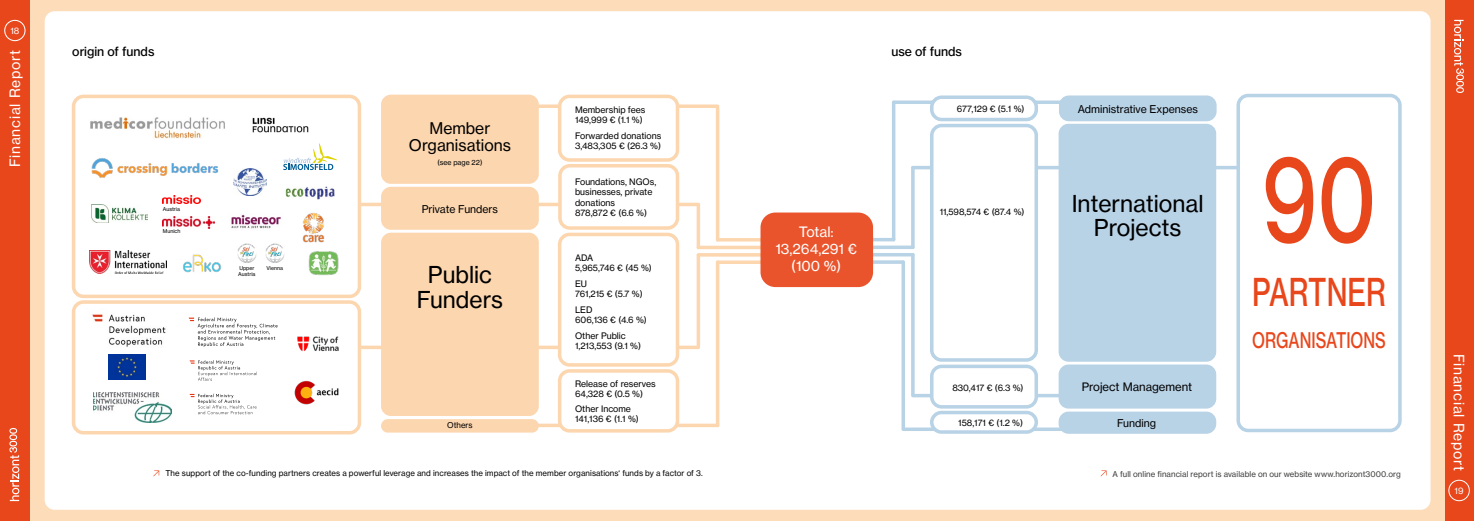
<style>
.page{position:relative;width:1474px;height:521px;background:#fff}
.page>*{position:absolute;margin:0;border:0;box-sizing:border-box;transform-origin:0 0}
.t1{font:117.25px "Neue Haas Grotesk Text Pro";color:#e8461b;scale:.75 1}
.t2{font:37.54px "Neue Haas Grotesk Text Pro";color:#e8461b;scale:.75 1}
.t3{font:22.75px/24.5px "Neue Haas Grotesk Text Pro";color:#000;text-align:center}
.t4{font:21.09px "Neue Haas Grotesk Text Pro";color:#e8461b;scale:.75 1}
.t5{font:15.75px/17px "Neue Haas Grotesk Text Pro";color:#000;text-align:center}
.t6{font:14px "Neue Haas Grotesk Text Pro";letter-spacing:.055em;color:#fff}
.t7{font:14px/16.8px "Neue Haas Grotesk Text Pro";color:#fff;text-align:center}
.t8{font:12.25px "Neue Haas Grotesk Text Pro";color:#000}
.t9{font:11.38px "Neue Haas Grotesk Text Pro";color:#000}
.t10{font:10.5px "Neue Haas Grotesk Text Pro";color:#000}
.t11{font:8.75px/10.5px "Neue Haas Grotesk Text Pro";color:#000}
.t12{font:8.75px "Neue Haas Grotesk Text Pro";color:#fff}
.t13{font:7.88px "Neue Haas Grotesk Text Pro";letter-spacing:.01em;color:#000}
.t14{font:7.88px "Neue Haas Grotesk Text Pro";letter-spacing:.01em;color:#3c3c3b}
.t15{font:7px "Neue Haas Grotesk Text Pro";color:#000}
.t16{font:5.25px "Neue Haas Grotesk Text Pro";color:#000}
</style>
<div class="page">
<div style="left:0;top:0;width:30px;height:521px;background:#e8461b"></div>
<div style="left:1444px;top:0;width:29px;height:521px;background:#e8461b"></div>
<svg style="left:9px;top:428px;width:10px;height:73px"></svg>
<svg style="left:1454px;top:20px;width:9px;height:73px"></svg>
<div style="left:4px;top:20px;width:22px;height:21px;border:1px solid #fff;border-radius:50%"></div>
<div style="left:1448px;top:480px;width:21px;height:21px;border:1px solid #fff;border-radius:50%"></div>
<div style="left:30px;top:0;width:1414px;height:521px;background:#fddcb9"></div>
<div style="left:45px;top:11px;width:1385px;height:499px;background:#fff;border-radius:10px"></div>
<hr style="left:360px;top:203px;width:338px;height:3px;background:#fcd6af">
<svg style="left:539px;top:104px;width:178px;height:4px"></svg>
<hr style="left:360px;top:346px;width:338px;height:3px;background:#fcd6af">
<hr style="left:527px;top:424px;width:190px;height:3px;background:#fcd6af">
<hr style="left:912px;top:166px;width:341px;height:3px;background:#b8d2e6">
<svg style="left:903px;top:427px;width:157px;height:4px"></svg>
<div style="left:931px;top:126px;width:105px;height:234px;background:#fff;border-radius:10px"></div>
<div style="left:930px;top:124px;width:108px;height:238px;border:4px solid #b8d2e6;border-radius:10px"></div>
<svg style="left:893px;top:100px;width:166px;height:4px"></svg>
<div style="left:931px;top:97px;width:105px;height:23px;background:#fff;border-radius:10px"></div>
<div style="left:930px;top:95px;width:108px;height:26px;border:4px solid #b8d2e6;border-radius:10px"></div>
<div style="left:931px;top:412px;width:105px;height:20px;background:#fff;border-radius:10px"></div>
<div style="left:930px;top:411px;width:108px;height:23px;border:4px solid #b8d2e6;border-radius:10px"></div>
<hr style="left:848px;top:253px;width:64px;height:3px;background:#b8d2e6">
<svg style="left:873px;top:260px;width:30px;height:4px"></svg>
<hr style="left:843px;top:246px;width:69px;height:3px;background:#b8d2e6">
<hr style="left:830px;top:238px;width:63px;height:3px;background:#b8d2e6">
<svg style="left:891px;top:102px;width:4px;height:138px"></svg>
<hr style="left:911px;top:168px;width:3px;height:79px;background:#b8d2e6">
<hr style="left:911px;top:255px;width:3px;height:140px;background:#b8d2e6">
<div style="left:1238px;top:96px;width:161px;height:334px;background:#fff;border-radius:10px"></div>
<div style="left:1236px;top:94px;width:165px;height:338px;border:4px solid #b8d2e6;border-radius:10px"></div>
<svg style="left:698px;top:253px;width:62px;height:4px"></svg>
<svg style="left:717px;top:260px;width:43px;height:4px"></svg>
<hr style="left:698px;top:246px;width:70px;height:3px;background:#fcd6af">
<hr style="left:717px;top:238px;width:64px;height:3px;background:#fcd6af">
<div style="left:559px;top:96px;width:118px;height:64px;background:#fff;border-radius:10px"></div>
<div style="left:558px;top:95px;width:121px;height:67px;border:4px solid #fcd6af;border-radius:10px"></div>
<div style="left:560px;top:166px;width:117px;height:62px;background:#fff;border-radius:10px"></div>
<div style="left:558px;top:164px;width:121px;height:66px;border:4px solid #fcd6af;border-radius:10px"></div>
<div style="left:559px;top:234px;width:118px;height:131px;background:#fff;border-radius:10px"></div>
<div style="left:558px;top:233px;width:121px;height:134px;border:4px solid #fcd6af;border-radius:10px"></div>
<div style="left:72px;top:95px;width:289px;height:203px;border:4px solid #fcd6af;border-radius:10px"></div>
<div style="left:72px;top:300px;width:289px;height:134px;border:4px solid #fcd6af;border-radius:10px"></div>
<div style="left:559px;top:371px;width:118px;height:60px;background:#fff;border-radius:10px"></div>
<div style="left:558px;top:369px;width:121px;height:63px;border:4px solid #fcd6af;border-radius:10px"></div>
<div style="left:381px;top:419px;width:158px;height:13px;background:#fcd6af;border-radius:7px"></div>
<div style="left:1058px;top:124px;width:158px;height:238px;background:#b8d2e6;border-radius:10px"></div>
<div style="left:1058px;top:95px;width:158px;height:26px;background:#b8d2e6;border-radius:10px"></div>
<div style="left:381px;top:187px;width:158px;height:43px;background:#fcd6af;border-radius:10px"></div>
<div style="left:381px;top:233px;width:158px;height:183px;background:#fcd6af;border-radius:10px"></div>
<div style="left:381px;top:95px;width:158px;height:89px;background:#fcd6af;border-radius:10px"></div>
<div style="left:1058px;top:412px;width:158px;height:22px;background:#b8d2e6;border-radius:10px"></div>
<img style="left:93px;top:393px;width:78px;height:30px">
<img style="left:109px;top:355px;width:37px;height:24px">
<img style="left:286px;top:187px;width:48px;height:12px">
<img style="left:90px;top:117px;width:135px;height:22px">
<img style="left:252px;top:117px;width:57px;height:16px">
<img style="left:91px;top:158px;width:128px;height:20px">
<div style="left:760px;top:212px;width:113px;height:75px;background:#ea542c;border-radius:15px"></div>
<hr style="left:716px;top:108px;width:3px;height:132px;background:#fcd6af">
<hr style="left:716px;top:262px;width:3px;height:163px;background:#fcd6af">
<svg style="left:696px;top:205px;width:4px;height:42px"></svg>
<svg style="left:696px;top:255px;width:4px;height:91px"></svg>
<img style="left:92px;top:314px;width:74px;height:33px">
<svg style="left:189px;top:360px;width:68px;height:21px"></svg>
<img style="left:183px;top:254px;width:38px;height:19px">
<img style="left:297px;top:336px;width:42px;height:16px">
<img style="left:231px;top:214px;width:50px;height:15px">
<img style="left:90px;top:250px;width:76px;height:23px">
<img style="left:302px;top:213px;width:22px;height:30px">
<img style="left:308px;top:251px;width:31px;height:25px">
<img style="left:265px;top:243px;width:20px;height:20px">
<img style="left:237px;top:243px;width:20px;height:20px">
<svg style="left:901px;top:262px;width:4px;height:167px"></svg>
<hr style="left:912px;top:394px;width:167px;height:3px;background:#b8d2e6">
<div style="left:931px;top:366px;width:105px;height:41px;background:#fff;border-radius:10px"></div>
<div style="left:930px;top:365px;width:108px;height:44px;border:4px solid #b8d2e6;border-radius:10px"></div>
<div style="left:1058px;top:364px;width:158px;height:45px;background:#b8d2e6;border-radius:10px"></div>
<svg style="left:153px;top:470px;width:6px;height:6px"></svg>
<svg style="left:189px;top:317px;width:88px;height:30px"></svg>
<img style="left:91px;top:204px;width:57px;height:18px">
<img style="left:234px;top:168px;width:33px;height:27px">
<svg style="left:283px;top:143px;width:54px;height:27px"></svg>
<img style="left:294px;top:380px;width:45px;height:25px">
<svg style="left:189px;top:394px;width:67px;height:20px"></svg>
<img style="left:163px;top:217px;width:51px;height:11px">
<img style="left:163px;top:195px;width:37px;height:9px">
<svg style="left:1100px;top:470px;width:6px;height:6px"></svg>
<p class="t12" style="left:10px;top:25px;width:10px">18</p>
<h3 class="t6" style="left:7px;top:167px;width:119px;rotate:-90deg">Financial Report</h3>
<h3 class="t8" style="left:72px;top:44px;width:84px">origin of funds</h3>
<h3 class="t8" style="left:891px;top:44px;width:72px">use of funds</h3>
<p class="t16" style="left:163px;top:206px;width:19px">Austria</p>
<p class="t16" style="left:163px;top:228px;width:19px">Munich</p>
<h3 class="t5" style="left:409px;top:120px;width:103px">Member<br>Organisations</h3>
<p class="t15" style="left:437px;top:158px;width:46px">(see page 22)</p>
<p class="t10" style="left:422px;top:203px;width:78px">Private Funders</p>
<p class="t11" style="left:575px;top:104px;width:72px">Membership fees<br>149,999 € (1.1 %)</p>
<p class="t11" style="left:575px;top:130px;width:88px">Forwarded donations<br>3,483,305 € (26.3 %)</p>
<p class="t11" style="left:575px;top:177px;width:83px">Foundations, NGOs, businesses, private donations<br>878,872 € (6.6 %)</p>
<h3 class="t7" style="left:775px;top:224px;width:83px">Total:<br>13,264,291 €</h3>
<p class="t11" style="left:575px;top:252px;width:78px">ADA<br>5,965,746 € (45 %)</p>
<p class="t11" style="left:575px;top:278px;width:69px">EU<br>761,215 € (5.7 %)</p>
<p class="t11" style="left:575px;top:304px;width:73px">LED<br>606,136 € (4.6 %)</p>
<p class="t11" style="left:575px;top:330px;width:68px">Other Public<br>1,213,553 (9.1 %)</p>
<p class="t16" style="left:239px;top:264px;width:16px">Upper</p>
<p class="t16" style="left:266px;top:265px;width:18px">Vienna</p>
<h3 class="t6" style="left:791px;top:257px;width:51px">(100 %)</h3>
<p class="t16" style="left:238px;top:271px;width:19px">Austria</p>
<h3 class="t3" style="left:417px;top:263px;width:88px">Public<br>Funders</h3>
<p class="t11" style="left:956px;top:103px;width:69px">677,129 € (5.1 %)</p>
<p class="t11" style="left:939px;top:207px;width:86px">11,598,574 € (87.4 %)</p>
<p class="t10" style="left:1077px;top:102px;width:122px">Administrative Expenses</p>
<h3 class="t3" style="left:1071px;top:191px;width:133px">International<br>Projects</h3>
<p class="t13" style="left:447px;top:421px;width:27px">Others</p>
<p class="t11" style="left:575px;top:379px;width:82px;line-height:9.3px">Release of reserves<br>64,328 € (0.5 %)</p>
<p class="t11" style="left:575px;top:403px;width:65px">Other Income<br>141,136 € (1.1 %)</p>
<p class="t11" style="left:952px;top:383px;width:73px">830,417 € (6.3 %)</p>
<h3 class="t9" style="left:1081px;top:380px;width:112px">Project Management</h3>
<p class="t11" style="left:958px;top:417px;width:66px">158,171 € (1.2 %)</p>
<p class="t10" style="left:1117px;top:416px;width:41px">Funding</p>
<h1 class="t1" style="left:1261px;top:128px;width:154px">90</h1>
<h2 class="t2" style="left:1252px;top:270px;width:180px">PARTNER</h2>
<h3 class="t4" style="left:1252px;top:328px;width:180px">ORGANISATIONS</h3>
<p class="t13" style="left:165px;top:469px;width:539px">The support of the co-funding partners creates a powerful leverage and increases the impact of the member organisations‘ funds by a factor of 3.</p>
<p class="t14" style="left:1112px;top:469px;width:290px">A full online financial report is available on our website www.horizont3000.org</p>
<h3 class="t6" style="left:1467px;top:354px;width:119px;rotate:90deg">Financial Report</h3>
<p class="t12" style="left:1454px;top:485px;width:10px">19</p>
</div>
